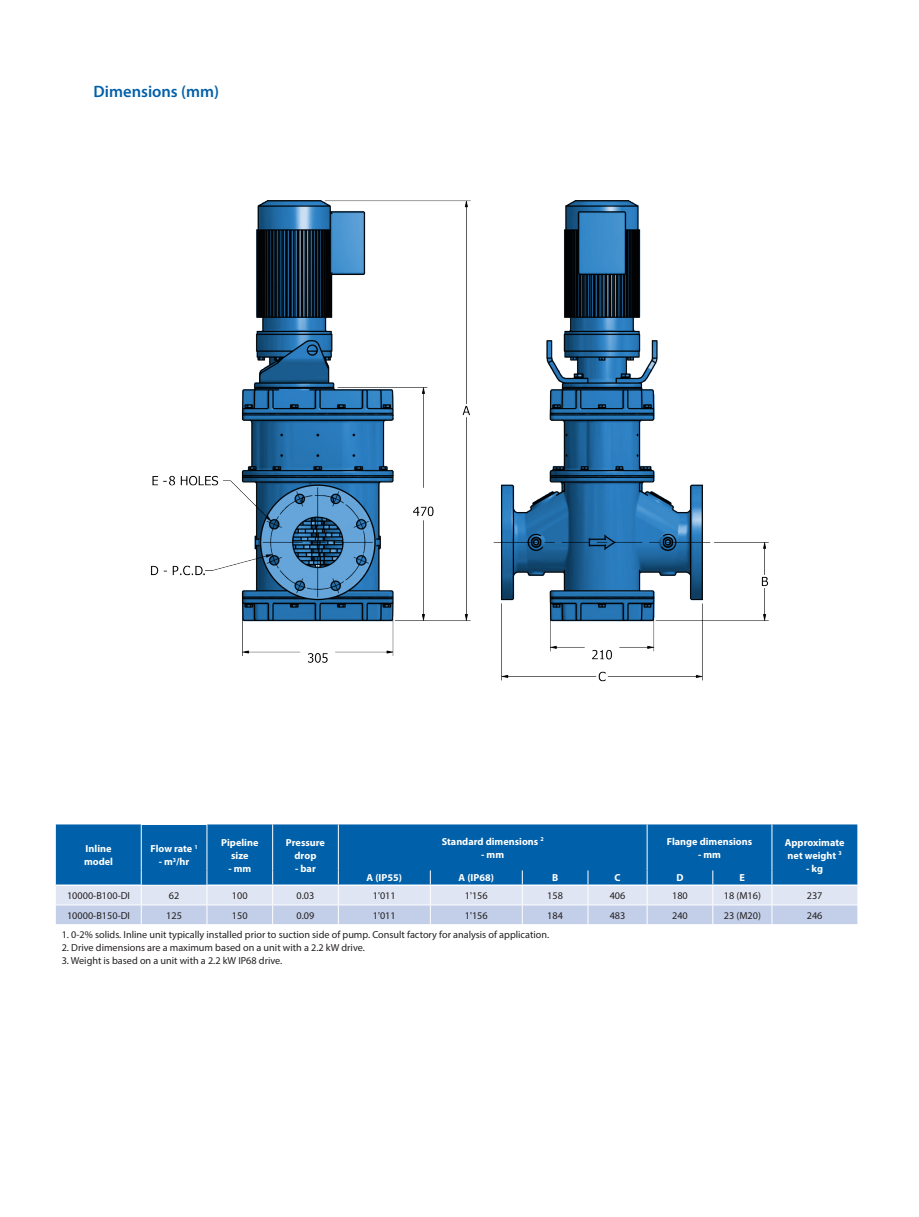
<style>
.page{position:relative;width:919px;height:1217px;background:#fff}
.page>*{position:absolute;margin:0;border:0;box-sizing:border-box;transform-origin:0 0}
.Subtitle{font:600 16.5px "Myriad Pro";color:#0060a9}
.Table_text{font:10.2px "Myriad Pro";color:#231f20}
.t1{font:700 10.2px/13.2px "Myriad Pro";color:#fff;text-align:center}
</style>
<div class="page">
<img style="left:151px;top:200px;width:617px;height:482px">
<div style="left:56px;top:824px;width:801px;height:46px;background:#0060a9"></div>
<hr style="left:141px;top:824px;width:1px;height:46px;background:#fff">
<hr style="left:206px;top:824px;width:1px;height:46px;background:#fff">
<hr style="left:272px;top:824px;width:1px;height:46px;background:#fff">
<hr style="left:338px;top:824px;width:1px;height:46px;background:#fff">
<hr style="left:646px;top:824px;width:1px;height:46px;background:#fff">
<hr style="left:771px;top:824px;width:1px;height:46px;background:#fff">
<svg style="left:56px;top:870px;width:801px;height:54px;background:#9cbbdc"></svg>
<hr style="left:338px;top:884px;width:92px;height:1px;background:#fff">
<hr style="left:430px;top:884px;width:92px;height:1px;background:#fff">
<hr style="left:522px;top:884px;width:66px;height:1px;background:#fff">
<hr style="left:588px;top:884px;width:59px;height:1px;background:#fff">
<hr style="left:647px;top:884px;width:65px;height:1px;background:#fff">
<hr style="left:712px;top:884px;width:59px;height:1px;background:#fff">
<p class="Subtitle" style="left:94px;top:81px;width:127px">Dimensions (mm)</p>
<p class="t1" style="left:86px;top:841px;width:27px">Inline</p>
<p class="t1" style="left:84px;top:854px;width:30px">model</p>
<p class="t1" style="left:150px;top:841px;width:49px">Flow rate <sup>1</sup></p>
<p class="t1" style="left:159px;top:854px;width:32px">- m<sup>3</sup>/hr</p>
<p class="t1" style="left:221px;top:835px;width:39px">Pipeline size</p>
<p class="t1" style="left:228px;top:861px;width:24px">- mm</p>
<p class="t1" style="left:286px;top:835px;width:41px">Pressure drop</p>
<p class="t1" style="left:295px;top:861px;width:22px">- bar</p>
<p class="t1" style="left:441px;top:834px;width:103px">Standard dimensions <sup>2</sup></p>
<p class="t1" style="left:481px;top:847px;width:24px">- mm</p>
<p class="t1" style="left:666px;top:834px;width:87px">Flange dimensions</p>
<p class="t1" style="left:698px;top:847px;width:24px">- mm</p>
<p class="t1" style="left:366px;top:870px;width:37px">A (IP55)</p>
<p class="t1" style="left:458px;top:870px;width:37px">A (IP68)</p>
<p class="t1" style="left:552px;top:870px;width:8px">B</p>
<p class="t1" style="left:614px;top:870px;width:8px">C</p>
<p class="t1" style="left:676px;top:870px;width:9px">D</p>
<p class="t1" style="left:739px;top:870px;width:7px">E</p>
<p class="t1" style="left:784px;top:835px;width:61px;text-align:left">Approximate net weight <sup>3</sup></p>
<p class="t1" style="left:806px;top:861px;width:18px">- kg</p>
<p class="Table_text" style="left:67px;top:889px;width:64px">10000-B100-DI</p>
<p class="Table_text" style="left:169px;top:889px;width:12px">62</p>
<p class="Table_text" style="left:232px;top:889px;width:17px">100</p>
<p class="Table_text" style="left:296px;top:889px;width:19px">0.03</p>
<p class="Table_text" style="left:373px;top:889px;width:24px">1'011</p>
<p class="Table_text" style="left:465px;top:889px;width:24px">1'156</p>
<p class="Table_text" style="left:547px;top:889px;width:17px">158</p>
<p class="Table_text" style="left:609px;top:889px;width:17px">406</p>
<p class="Table_text" style="left:672px;top:889px;width:17px">180</p>
<p class="Table_text" style="left:723px;top:889px;width:39px">18 (M16)</p>
<p class="Table_text" style="left:806px;top:889px;width:17px">237</p>
<p class="Table_text" style="left:67px;top:908px;width:64px">10000-B150-DI</p>
<p class="Table_text" style="left:166px;top:908px;width:17px">125</p>
<p class="Table_text" style="left:232px;top:908px;width:17px">150</p>
<p class="Table_text" style="left:296px;top:908px;width:19px">0.09</p>
<p class="Table_text" style="left:373px;top:908px;width:24px">1'011</p>
<p class="Table_text" style="left:465px;top:908px;width:24px">1'156</p>
<p class="Table_text" style="left:547px;top:908px;width:17px">184</p>
<p class="Table_text" style="left:609px;top:908px;width:17px">483</p>
<p class="Table_text" style="left:672px;top:908px;width:17px">240</p>
<p class="Table_text" style="left:723px;top:908px;width:39px">23 (M20)</p>
<p class="Table_text" style="left:806px;top:908px;width:17px">246</p>
<p class="Table_text" style="left:62px;top:928px;width:489px">1. 0-2% solids. Inline unit typically installed prior to suction side of pump. Consult factory for analysis of application.</p>
<p class="Table_text" style="left:62px;top:941px;width:305px">2. Drive dimensions are a maximum based on a unit with a 2.2 kW drive.</p>
<p class="Table_text" style="left:62px;top:954px;width:222px">3. Weight is based on a unit with a 2.2 kW IP68 drive.</p>
</div>
